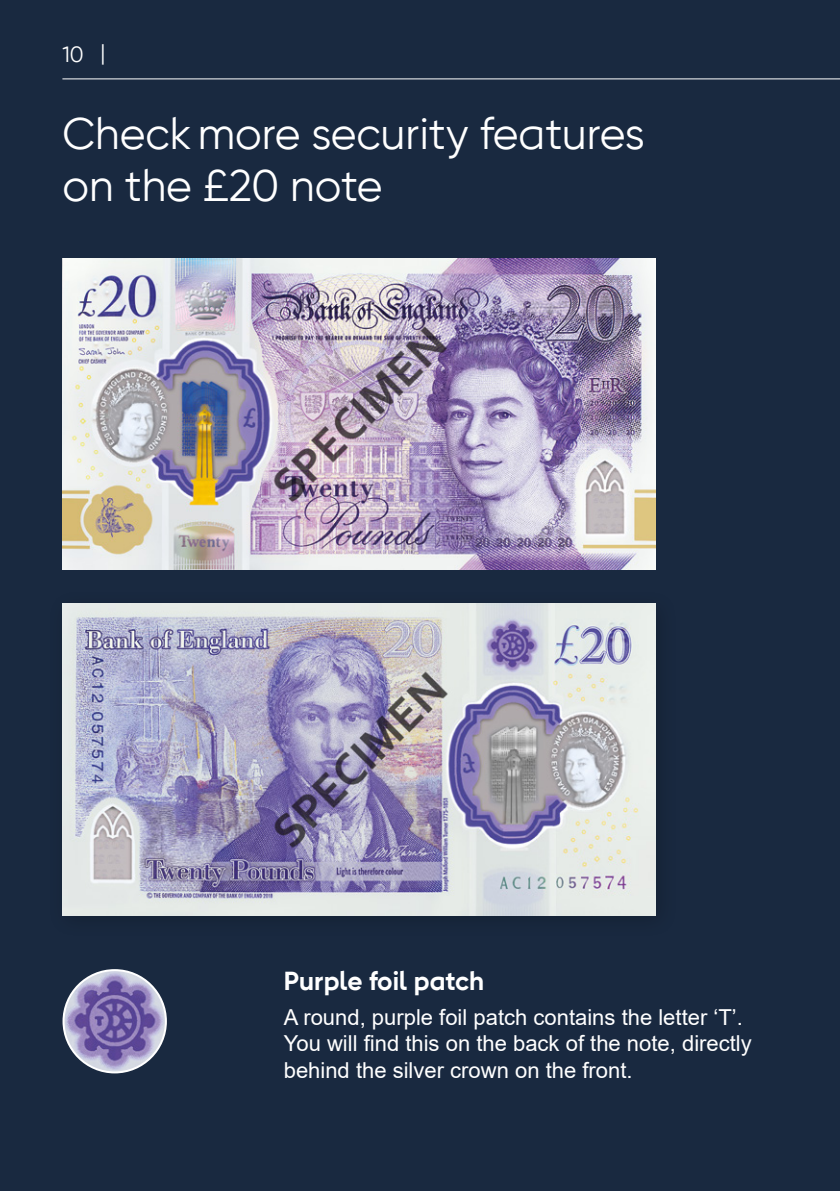
<style>
.page{position:relative;width:840px;height:1191px;background:#fff}
.page>*{position:absolute;margin:0;border:0;box-sizing:border-box;transform-origin:0 0}
.Page_headings{font:44px/52.8px "Gilroy For BOE";color:#fff}
.Bold_text_titles{font:700 26px "Gilroy For BOE";color:#fff}
.Text{font:22px/26.4px "Arial";color:#fff}
.t1{font:22px "Gilroy For BOE";color:#fff}
</style>
<div class="page">
<div style="left:0;top:0;width:839px;height:1191px;background:#192940"></div>
<img style="left:62px;top:603px;width:593px;height:312px">
<img style="left:63px;top:970px;width:103px;height:102px;border-radius:51px">
<div style="left:62px;top:969px;width:105px;height:104px;border:2px solid #fff;border-radius:50%"></div>
<img style="left:62px;top:258px;width:593px;height:311px">
<hr style="left:62px;top:78px;width:777px;height:1px;background:#fff">
<p class="t1" style="left:62px;top:41px;width:44px">10 |</p>
<h2 class="Page_headings" style="left:62px;top:107px;width:583px">Check more security features on the £20 note</h2>
<h3 class="Bold_text_titles" style="left:283px;top:965px;width:202px">Purple foil patch</h3>
<p class="Text" style="left:283px;top:1003px;width:469px">A round, purple foil patch contains the letter ‘T’.<br>You will find this on the back of the note, directly behind the silver crown on the front.</p>
</div>
